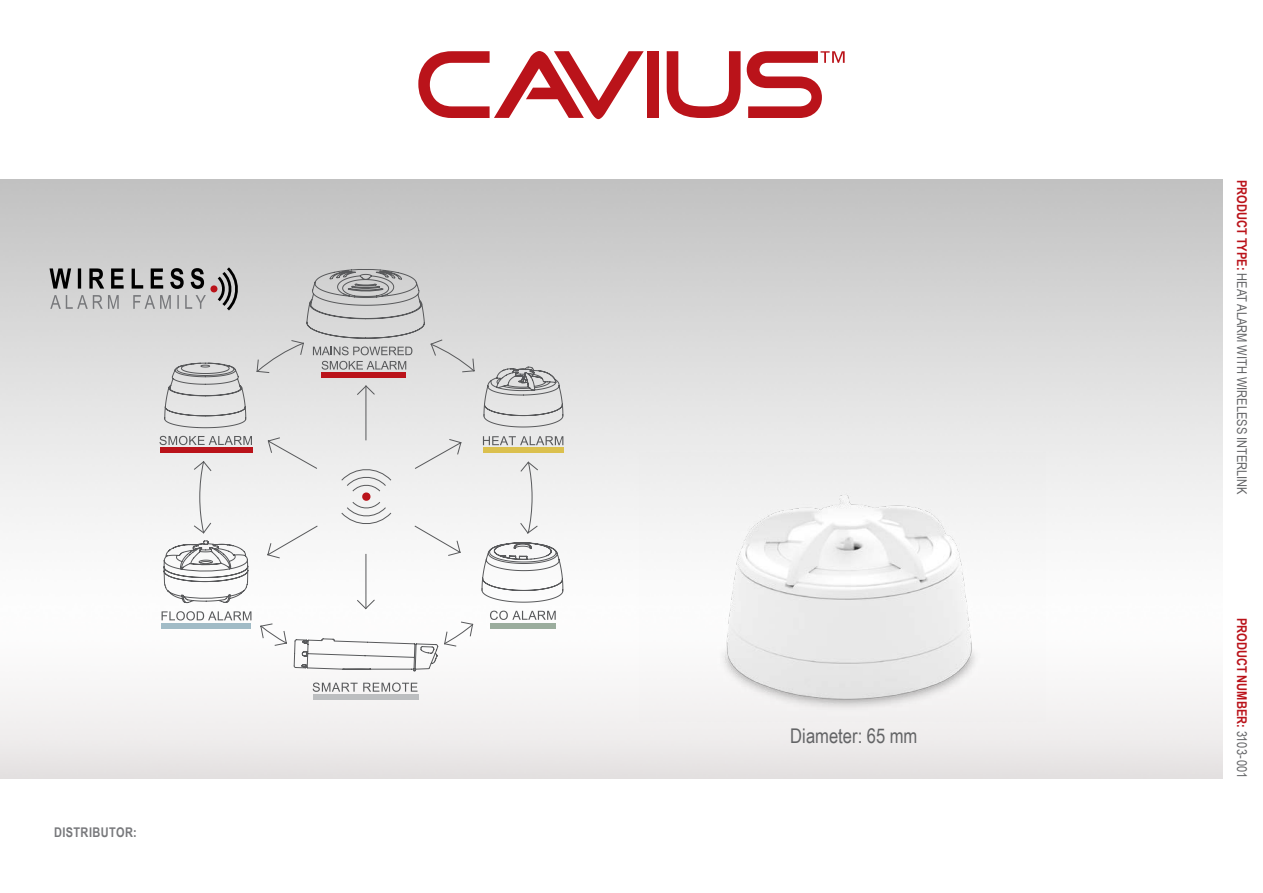
<style>
.page{position:relative;width:1263px;height:893px;background:#fff}
.page>*{position:absolute;margin:0;border:0;box-sizing:border-box;transform-origin:0 0}
.t1{font:20.25px "Arial Narrow";color:#636466}
.t2{font:13.5px "Arial Narrow";color:#636466}
.t3{font:700 13.5px "Arial Narrow";color:#ba131a}
.t4{font:700 13.35px "Arial Narrow";letter-spacing:.03em;color:#77787b}
.s1{font-weight:700;color:#ba131a}
.s2{font-weight:400;color:#636466}
</style>
<div class="page">
<img style="left:0;top:180px;width:1222px;height:598px">
<svg style="left:418px;top:51px;width:226px;height:68px"></svg>
<div style="left:647px;top:51px;width:12px;height:67px;background:#ba131a"></div>
<svg style="left:667px;top:51px;width:73px;height:67px"></svg>
<svg style="left:747px;top:51px;width:98px;height:67px"></svg>
<img style="left:639px;top:453px;width:406px;height:268px">
<svg style="left:50px;top:264px;width:189px;height:49px;background:#ababab"></svg>
<svg style="left:306px;top:269px;width:119px;height:70px;background:#c0c0c1"></svg>
<svg style="left:164px;top:540px;width:29px;height:63px"></svg>
<svg style="left:162px;top:611px;width:31px;height:9px"></svg>
<svg style="left:159px;top:436px;width:34px;height:9px"></svg>
<svg style="left:164px;top:363px;width:29px;height:65px;background:#cfcfcf"></svg>
<svg style="left:193px;top:339px;width:346px;height:300px"></svg>
<svg style="left:199px;top:342px;width:334px;height:302px"></svg>
<svg style="left:266px;top:361px;width:297px;height:311px"></svg>
<div style="left:483px;top:448px;width:80px;height:5px;background:#dbc04e"></div>
<div style="left:160px;top:447px;width:92px;height:5px;background:#ba131a"></div>
<div style="left:490px;top:623px;width:66px;height:5px;background:#9bad9d"></div>
<div style="left:161px;top:623px;width:90px;height:5px;background:#a1bbc6"></div>
<div style="left:321px;top:372px;width:85px;height:5px;background:#ba131a"></div>
<div style="left:313px;top:694px;width:106px;height:5px;background:#bcbec0"></div>
<svg style="left:313px;top:682px;width:104px;height:10px"></svg>
<p class="t4" style="left:54px;top:823px;width:84px">DISTRIBUTOR:</p>
<h1 class="t1" style="left:790px;top:721px;width:129px">Diameter: 65 mm</h1>
<p class="t2" style="left:1252px;top:180px;width:316px;rotate:90deg"><span class="s1">PRODUCT TYPE:</span> HEAT ALARM WITH WIRELESS INTERLINK</p>
<p class="t3" style="left:1252px;top:618px;width:162px;rotate:90deg">PRODUCT NUMBER: <span class="s2">3103-001</span></p>
</div>
